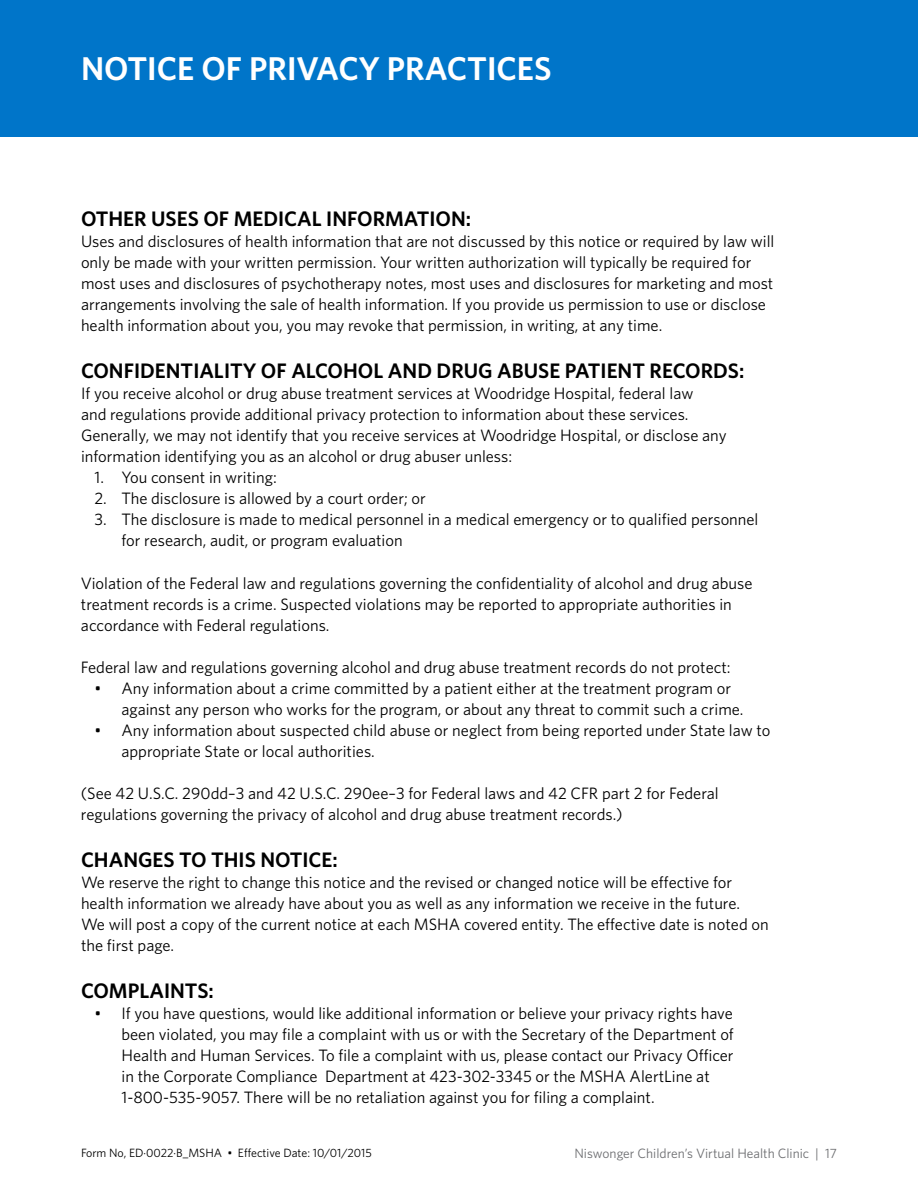
<style>
.page{position:relative;width:918px;height:1188px;background:#fff}
.page>*{position:absolute;margin:0;border:0;box-sizing:border-box;transform-origin:0 0}
.t1{font:600 33px "Whitney";color:#fff}
.t2{font:600 21px "Whitney";color:#000}
.t3{font:16.5px/21px "Whitney";color:#000}
.t4{font:13.5px "Whitney";color:#6d6e71}
.t5{font:12px "Whitney";color:#000}
</style>
<div class="page">
<div style="left:0;top:0;width:918px;height:137px;background:#0075c9"></div>
<h1 class="t1" style="left:81px;top:47px;width:472px">NOTICE OF PRIVACY PRACTICES</h1>
<p class="t2" style="left:81px;top:205px;width:392px">OTHER USES OF MEDICAL INFORMATION:</p>
<p class="t3" style="left:81px;top:231px;width:695px">Uses and disclosures of health information that are not discussed by this notice or required by law will only be made with your written permission. Your written authorization will typically be required for most uses and disclosures of psychotherapy notes, most uses and disclosures for marketing and most arrangements involving the sale of health information. If you provide us permission to use or disclose health information about you, you may revoke that permission, in writing, at any time.</p>
<p class="t2" style="left:81px;top:357px;width:665px">CONFIDENTIALITY OF ALCOHOL AND DRUG ABUSE PATIENT RECORDS:</p>
<p class="t3" style="left:81px;top:382px;width:647px">If you receive alcohol or drug abuse treatment services at Woodridge Hospital, federal law<br>and regulations provide additional privacy protection to information about these services.<br>Generally, we may not identify that you receive services at Woodridge Hospital, or disclose any information identifying you as an alcohol or drug abuser unless:</p>
<p class="t3" style="left:94px;top:466px;width:184px">1. You consent in writing:</p>
<p class="t3" style="left:94px;top:488px;width:333px">2. The disclosure is allowed by a court order; or</p>
<p class="t3" style="left:121px;top:509px;width:639px;text-indent:-27px">3. The disclosure is made to medical personnel in a medical emergency or to qualified personnel for research, audit, or program evaluation</p>
<p class="t3" style="left:81px;top:572px;width:673px">Violation of the Federal law and regulations governing the confidentiality of alcohol and drug abuse treatment records is a crime. Suspected violations may be reported to appropriate authorities in accordance with Federal regulations.</p>
<p class="t3" style="left:81px;top:656px;width:651px">Federal law and regulations governing alcohol and drug abuse treatment records do not protect:</p>
<p class="t3" style="left:121px;top:677px;width:624px;text-indent:-27px">• Any information about a crime committed by a patient either at the treatment program or against any person who works for the program, or about any threat to commit such a crime.</p>
<p class="t3" style="left:121px;top:719px;width:651px;text-indent:-27px">• Any information about suspected child abuse or neglect from being reported under State law to appropriate State or local authorities.</p>
<p class="t3" style="left:81px;top:783px;width:639px">(See 42 U.S.C. 290dd–3 and 42 U.S.C. 290ee–3 for Federal laws and 42 CFR part 2 for Federal regulations governing the privacy of alcohol and drug abuse treatment records.)</p>
<p class="t2" style="left:81px;top:846px;width:258px">CHANGES TO THIS NOTICE:</p>
<p class="t3" style="left:81px;top:871px;width:689px">We reserve the right to change this notice and the revised or changed notice will be effective for health information we already have about you as well as any information we receive in the future.<br>We will post a copy of the current notice at each MSHA covered entity. The effective date is noted on the first page.</p>
<p class="t2" style="left:81px;top:977px;width:134px">COMPLAINTS:</p>
<p class="t3" style="left:121px;top:1002px;width:614px;text-indent:-27px">• If you have questions, would like additional information or believe your privacy rights have been violated, you may file a complaint with us or with the Secretary of the Department of Health and Human Services. To file a complaint with us, please contact our Privacy Officer in the Corporate Compliance Department at 423-302-3345 or the MSHA AlertLine at 1-800-535-9057. There will be no retaliation against you for filing a complaint.</p>
<p class="t5" style="left:81px;top:1145px;width:292px">Form No, ED·0022·B_MSHA • Effective Date: 10/01/2015</p>
<p class="t4" style="left:574px;top:1145px;width:264px">Niswonger Children’s Virtual Health Clinic | 17</p>
</div>
